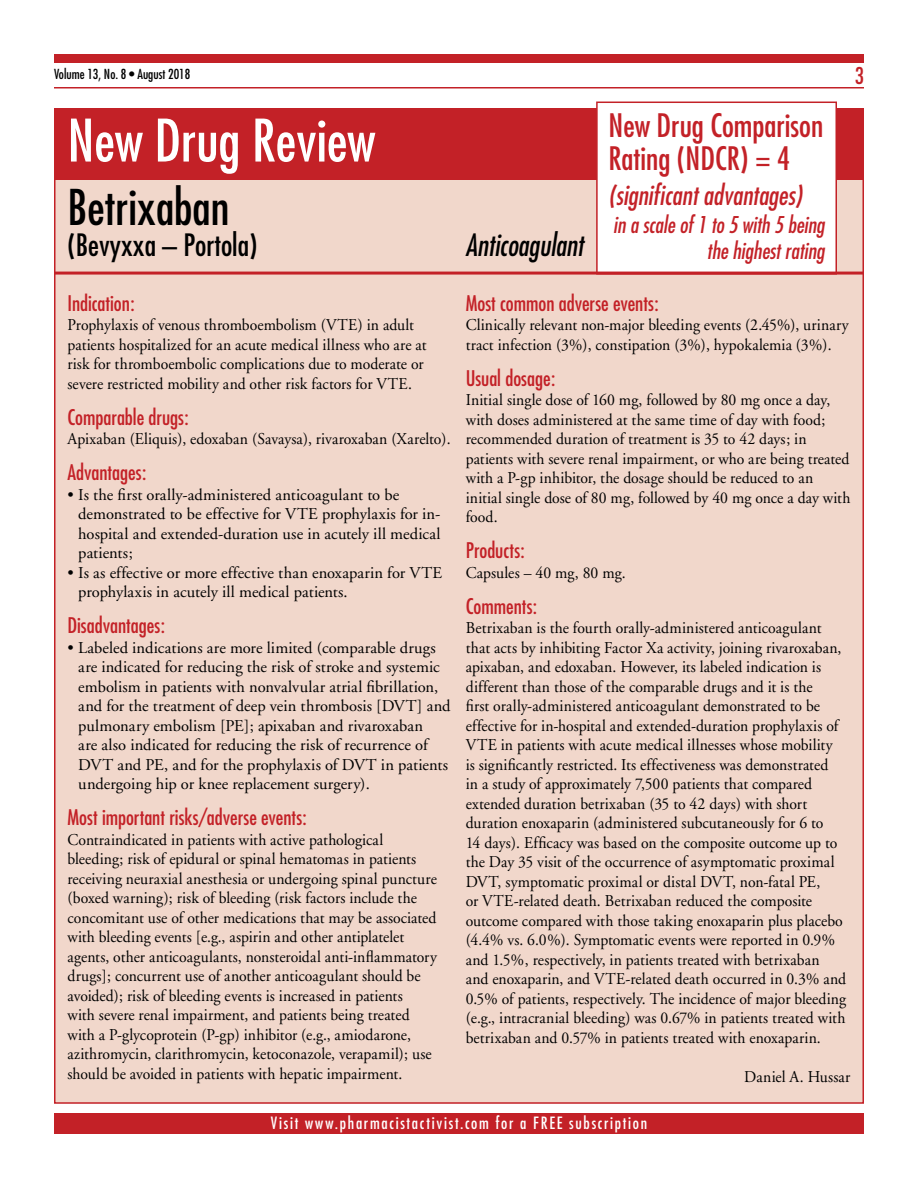
<style>
.page{position:relative;width:918px;height:1188px;background:#fff}
.page>*{position:absolute;margin:0;border:0;box-sizing:border-box;transform-origin:0 0}
.t1{font:condensed 57px "Futura";color:#fff}
.t2{font:condensed 48px "Futura";color:#000}
.t3{font:condensed 31.5px/33px "Futura";color:#c32127}
.t4{font:condensed 30px "Futura";color:#000}
.t5{font:italic condensed 30px "Futura";color:#000;scale:.94 1}
.t6{font:italic condensed 27px "Futura";color:#c32127}
.t7{font:italic condensed 22.5px/25.5px "Futura";color:#c32127;text-align:right}
.t8{font:condensed 22.5px "Futura";color:#c32127}
.t9{font:condensed 21px "Futura";color:#c32127}
.t10{font:16.5px/19.5px "Adobe Garamond";letter-spacing:.005em;color:#000;scale:.95 1}
.t11{font:16.5px/19.5px "Adobe Garamond";letter-spacing:.005em;color:#000}
.t12{font:condensed 16.5px "Futura";letter-spacing:.105em;color:#fff}
.t13{font:condensed 13.5px "Futura";color:#000}
</style>
<div class="page">
<div style="left:54px;top:1114px;width:810px;height:20px;background:#c32127"></div>
<div style="left:54px;top:54px;width:810px;height:9px;background:#c32127"></div>
<hr style="left:54px;top:87px;width:810px;height:1px;background:#c32127">
<div style="left:54px;top:110px;width:810px;height:994px;background:#f1d7cb;border:2px solid #c32127"></div>
<div style="left:54px;top:108px;width:810px;height:71px;background:#c32127"></div>
<div style="left:596px;top:102px;width:241px;height:173px;background:#fff;border:2px solid #c32127"></div>
<hr style="left:54px;top:272px;width:810px;height:3px;background:#c32127">
<h3 class="t8" style="left:855px;top:62px;width:11px">3</h3>
<p class="t13" style="left:54px;top:66px;width:138px">Volume 13, No. 8 • August 2018</p>
<h1 class="t1" style="left:68px;top:106px;width:309px">New Drug Review</h1>
<h2 class="t2" style="left:68px;top:178px;width:163px">Betrixaban</h2>
<h3 class="t4" style="left:68px;top:227px;width:191px">(Bevyxxa – Portola)</h3>
<h3 class="t5" style="left:466px;top:227px;width:127px">Anticoagulant</h3>
<p class="t9" style="left:68px;top:290px;width:69px">Indication:</p>
<p class="t10" style="left:68px;top:315px;width:380px">Prophylaxis of venous thromboembolism (VTE) in adult patients hospitalized for an acute medical illness who are at risk for thromboembolic complications due to moderate or severe restricted mobility and other risk factors for VTE.</p>
<p class="t9" style="left:68px;top:404px;width:123px">Comparable drugs:</p>
<p class="t10" style="left:68px;top:429px;width:405px">Apixaban (Eliquis), edoxaban (Savaysa), rivaroxaban (Xarelto).</p>
<p class="t9" style="left:68px;top:460px;width:80px">Advantages:</p>
<p class="t11" style="left:78px;top:485px;width:364px;text-indent:-11px">• Is the first orally-administered anticoagulant to be demonstrated to be effective for VTE prophylaxis for in&shy;hospital and extended-duration use in acutely ill medical patients;</p>
<p class="t11" style="left:78px;top:563px;width:365px;text-indent:-11px">• Is as effective or more effective than enoxaparin for VTE prophylaxis in acutely ill medical patients.</p>
<p class="t9" style="left:68px;top:613px;width:99px">Disadvantages:</p>
<p class="t11" style="left:78px;top:638px;width:374px;text-indent:-11px">• Labeled indications are more limited (comparable drugs are indicated for reducing the risk of stroke and systemic embolism in patients with nonvalvular atrial fibrillation, and for the treatment of deep vein thrombosis [DVT] and pulmonary embolism [PE]; apixaban and rivaroxaban<br>are also indicated for reducing the risk of recurrence of DVT and PE, and for the prophylaxis of DVT in patients undergoing hip or knee replacement surgery).</p>
<p class="t9" style="left:68px;top:805px;width:241px">Most important risks/adverse events:</p>
<p class="t10" style="left:68px;top:830px;width:390px">Contraindicated in patients with active pathological bleeding; risk of epidural or spinal hematomas in patients receiving neuraxial anesthesia or undergoing spinal puncture (boxed warning); risk of bleeding (risk factors include the concomitant use of other medications that may be associated with bleeding events [e.g., aspirin and other antiplatelet agents, other anticoagulants, nonsteroidal anti-inflammatory drugs]; concurrent use of another anticoagulant should be avoided); risk of bleeding events is increased in patients<br>with severe renal impairment, and patients being treated with a P-glycoprotein (P-gp) inhibitor (e.g., amiodarone, azithromycin, clarithromycin, ketoconazole, verapamil); use should be avoided in patients with hepatic impairment.</p>
<h3 class="t3" style="left:609px;top:109px;width:216px">New Drug Comparison<br>Rating (NDCR) = 4</h3>
<h3 class="t6" style="left:609px;top:179px;width:195px">(significant advantages)</h3>
<h3 class="t7" style="left:613px;top:212px;width:213px">in a scale of 1 to 5 with 5 being the highest rating</h3>
<p class="t9" style="left:466px;top:290px;width:195px">Most common adverse events:</p>
<p class="t10" style="left:466px;top:315px;width:405px">Clinically relevant non-major bleeding events (2.45%), urinary tract infection (3%), constipation (3%), hypokalemia (3%).</p>
<p class="t9" style="left:466px;top:365px;width:91px">Usual dosage:</p>
<p class="t10" style="left:466px;top:390px;width:406px">Initial single dose of 160 mg, followed by 80 mg once a day, with doses administered at the same time of day with food; recommended duration of treatment is 35 to 42 days; in patients with severe renal impairment, or who are being treated with a P-gp inhibitor, the dosage should be reduced to an initial single dose of 80 mg, followed by 40 mg once a day with food.</p>
<p class="t9" style="left:466px;top:538px;width:61px">Products:</p>
<p class="t10" style="left:466px;top:563px;width:170px">Capsules – 40 mg, 80 mg.</p>
<p class="t9" style="left:466px;top:593px;width:73px">Comments:</p>
<p class="t10" style="left:466px;top:618px;width:402px">Betrixaban is the fourth orally-administered anticoagulant that acts by inhibiting Factor Xa activity, joining rivaroxaban, apixaban, and edoxaban. However, its labeled indication is different than those of the comparable drugs and it is the<br>first orally-administered anticoagulant demonstrated to be effective for in-hospital and extended-duration prophylaxis of VTE in patients with acute medical illnesses whose mobility<br>is significantly restricted. Its effectiveness was demonstrated<br>in a study of approximately 7,500 patients that compared extended duration betrixaban (35 to 42 days) with short duration enoxaparin (administered subcutaneously for 6 to<br>14 days). Efficacy was based on the composite outcome up to the Day 35 visit of the occurrence of asymptomatic proximal DVT, symptomatic proximal or distal DVT, non-fatal PE,<br>or VTE-related death. Betrixaban reduced the composite outcome compared with those taking enoxaparin plus placebo (4.4% vs. 6.0%). Symptomatic events were reported in 0.9% and 1.5%, respectively, in patients treated with betrixaban and enoxaparin, and VTE-related death occurred in 0.3% and 0.5% of patients, respectively. The incidence of major bleeding (e.g., intracranial bleeding) was 0.67% in patients treated with betrixaban and 0.57% in patients treated with enoxaparin.</p>
<p class="t10" style="left:744px;top:1067px;width:113px">Daniel A. Hussar</p>
<p class="t12" style="left:271px;top:1113px;width:378px">Visit www.pharmacistactivist.com for a FREE subscription</p>
</div>
